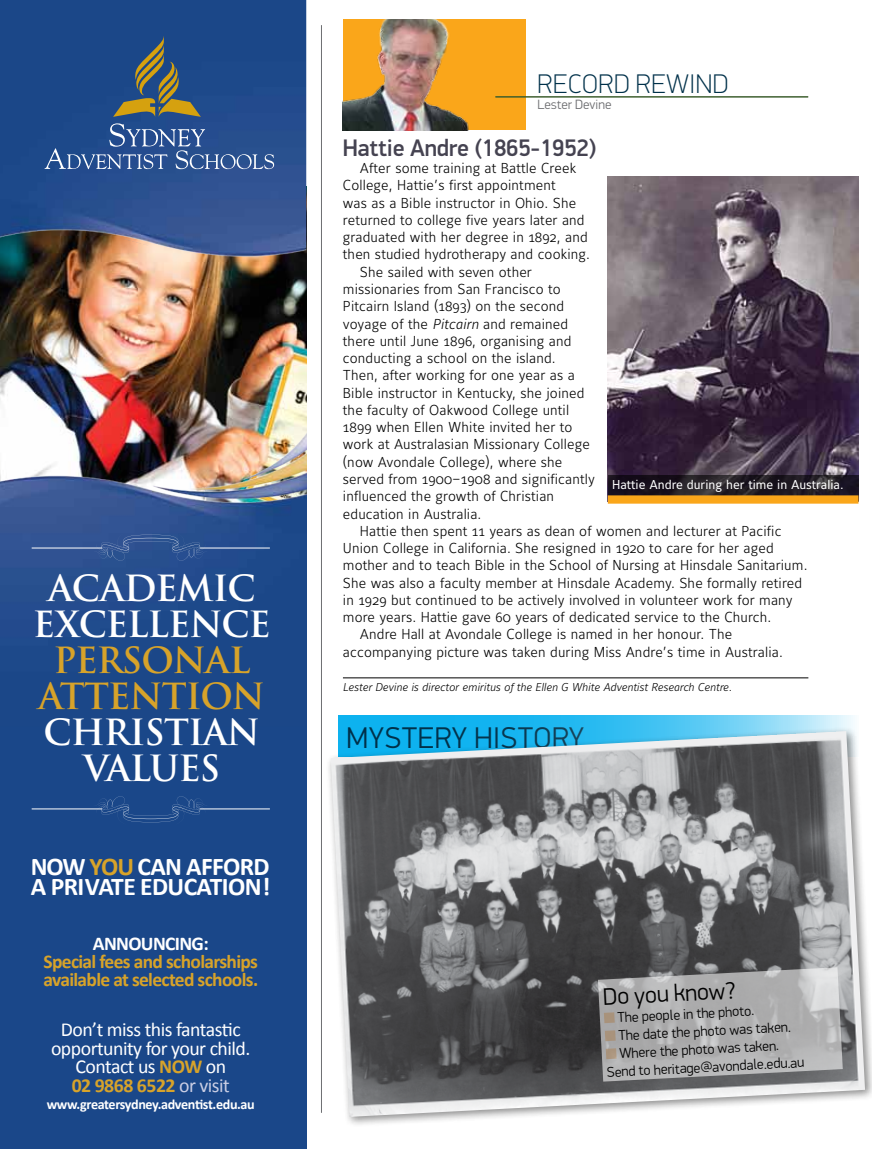
<style>
.page{position:relative;width:872px;height:1149px;background:#fff}
.page>*{position:absolute;margin:0;border:0;box-sizing:border-box;transform-origin:0 0}
.t1{font:700 35.1px/36px "Trajan Pro";letter-spacing:-.025em;color:#fff;text-align:center}
.t2{font:700 35.1px/36px "Trajan Pro";letter-spacing:-.025em;color:#d7a32a;text-align:center}
.t3{font:300 30px "PF Din Display Pro";color:#00314a}
.t4{font:100 27px "PF Din Display Pro";letter-spacing:.02em;color:#00314a}
.t5{font:700 25.5px/20px "Calibri";letter-spacing:-.025em;color:#fff}
.t6{font:500 24px "PF Din Display Pro";letter-spacing:-.01em;color:#454351}
.t7{font:300 24px "PF Din Display Pro";color:#000}
.t8{font:19.8px/18.5px "Calibri";letter-spacing:-.025em;color:#fff;text-align:center}
.t9{font:700 19.5px/18px "Calibri";letter-spacing:-.035em;color:#d7a32a}
.t10{font:700 19.5px "Calibri";letter-spacing:-.035em;color:#fff}
.t11{font:300 14.25px "Maurea";letter-spacing:.01em;color:#000}
.t12{font:300 14.25px "PF Din Display Pro";color:#000}
.t13{font:700 14.1px "Calibri";letter-spacing:-.025em;color:#fff}
.t14{font:300 13.5px "PF Din Display Pro";color:#6d6e71}
.t15{font:12.75px "Maurea Regular Lf";color:#fff}
.t16{font:italic 300 11.25px "Maurea";color:#000}
.s1{color:#d7a32a}
.s2{font-weight:700;color:#d7a32a}
.s3{color:#cacee4}
.s4{font-style:italic}
</style>
<div class="page">
<img style="left:343px;top:20px;width:182px;height:110px">
<hr style="left:321px;top:25px;width:1px;height:1087px;background:#6d6e71">
<hr style="left:495px;top:96px;width:313px;height:1px;background:#3b5d2c">
<hr style="left:343px;top:677px;width:465px;height:1px;background:#000">
<svg style="left:338px;top:715px;width:517px;height:11px;background:#46c3f2"></svg>
<div style="left:326px;top:726px;width:546px;height:401px;background:#000;opacity:.45"></div>
<img style="left:331px;top:730px;width:534px;height:386px">
<svg style="left:598px;top:966px;width:244px;height:115px;background:#a8a8a9"></svg>
<img style="left:0;top:342px;width:306px;height:37px">
<img style="left:0;top:379px;width:306px;height:347px">
<div style="left:0;top:726px;width:306px;height:422px;background:#1a4789"></div>
<img style="left:0;top:0;width:306px;height:342px">
<svg style="left:113px;top:36px;width:88px;height:81px;background:#485d6b"></svg>
<svg style="left:45px;top:123px;width:229px;height:46px;background:#3c609a"></svg>
<hr style="left:32px;top:547px;width:70px;height:1px;background:#fff">
<hr style="left:200px;top:547px;width:70px;height:1px;background:#fff">
<svg style="left:93px;top:531px;width:115px;height:29px;background:#325693"></svg>
<hr style="left:32px;top:808px;width:70px;height:1px;background:#fff">
<hr style="left:200px;top:808px;width:70px;height:1px;background:#fff">
<svg style="left:93px;top:795px;width:115px;height:29px;background:#224d8d"></svg>
<img style="left:607px;top:177px;width:251px;height:324px">
<svg style="left:608px;top:475px;width:250px;height:20px;background:#211b24"></svg>
<div style="left:608px;top:495px;width:250px;height:8px;background:#faa61a"></div>
<h1 class="t1" style="left:33px;top:570px;width:239px">ACADEMIC<br>EXCELLENCE</h1>
<h1 class="t2" style="left:39px;top:642px;width:228px">PERSONAL<br>ATTENTION</h1>
<h1 class="t1" style="left:43px;top:714px;width:218px">CHRISTIAN<br>VALUES</h1>
<h3 class="t5" style="left:31px;top:855px;width:241px">NOW <span class="s1">YOU</span> CAN AFFORD<br>A PRIVATE EDUCATION!</h3>
<h3 class="t10" style="left:93px;top:931px;width:117px">ANNOUNCING:</h3>
<h3 class="t9" style="left:43px;top:951px;width:216px">Special fees and scholarships available at selected schools.</h3>
<h3 class="t8" style="left:51px;top:1019px;width:201px">Don’t miss this fantastic opportunity for your child.<br>Contact us <span class="s2">NOW</span> on<br><span class="s2">02 9868 6522</span> <span class="s3">or visit</span></h3>
<p class="t13" style="left:47px;top:1095px;width:210px">www.greatersydney.adventist.edu.au</p>
<h3 class="t4" style="left:537px;top:68px;width:192px">RECORD REWIND</h3>
<p class="t14" style="left:537px;top:97px;width:76px">Lester Devine</p>
<h3 class="t6" style="left:343px;top:133px;width:255px">Hattie Andre (1865-1952)</h3>
<p class="t11" style="left:360px;top:160px;width:218px">After some training at Battle Creek</p>
<p class="t11" style="left:343px;top:177px;width:214px">College, Hattie’s first appointment</p>
<p class="t11" style="left:343px;top:195px;width:235px">was as a Bible instructor in Ohio. She</p>
<p class="t11" style="left:343px;top:212px;width:243px">returned to college five years later and</p>
<p class="t11" style="left:343px;top:229px;width:246px">graduated with her degree in 1892, and</p>
<p class="t11" style="left:343px;top:246px;width:248px">then studied hydrotherapy and cooking.</p>
<p class="t11" style="left:360px;top:264px;width:173px">She sailed with seven other</p>
<p class="t11" style="left:343px;top:281px;width:219px">missionaries from San Francisco to</p>
<p class="t11" style="left:343px;top:298px;width:223px">Pitcairn Island (1893) on the second</p>
<p class="t11" style="left:343px;top:315px;width:227px">voyage of the <span class="s4">Pitcairn</span> and remained</p>
<p class="t11" style="left:343px;top:333px;width:230px">there until June 1896, organising and</p>
<p class="t11" style="left:343px;top:350px;width:214px">conducting a school on the island.</p>
<p class="t11" style="left:343px;top:367px;width:233px">Then, after working for one year as a</p>
<p class="t11" style="left:343px;top:384px;width:243px">Bible instructor in Kentucky, she joined</p>
<p class="t11" style="left:343px;top:402px;width:228px">the faculty of Oakwood College until</p>
<p class="t11" style="left:343px;top:419px;width:231px">1899 when Ellen White invited her to</p>
<p class="t11" style="left:343px;top:436px;width:248px">work at Australasian Missionary College</p>
<p class="t11" style="left:343px;top:453px;width:221px">(now Avondale College), where she</p>
<p class="t11" style="left:343px;top:471px;width:253px">served from 1900–1908 and significantly</p>
<p class="t11" style="left:343px;top:488px;width:213px">influenced the growth of Christian</p>
<p class="t11" style="left:343px;top:505px;width:140px">education in Australia.</p>
<p class="t11" style="left:360px;top:522px;width:423px">Hattie then spent 11 years as dean of women and lecturer at Pacific</p>
<p class="t11" style="left:343px;top:540px;width:432px">Union College in California. She resigned in 1920 to care for her aged</p>
<p class="t11" style="left:343px;top:557px;width:466px">mother and to teach Bible in the School of Nursing at Hinsdale Sanitarium.</p>
<p class="t11" style="left:343px;top:574px;width:461px">She was also a faculty member at Hinsdale Academy. She formally retired</p>
<p class="t11" style="left:343px;top:591px;width:451px">in 1929 but continued to be actively involved in volunteer work for many</p>
<p class="t11" style="left:343px;top:609px;width:430px">more years. Hattie gave 60 years of dedicated service to the Church.</p>
<p class="t11" style="left:360px;top:626px;width:374px">Andre Hall at Avondale College is named in her honour. The</p>
<p class="t11" style="left:343px;top:643px;width:441px">accompanying picture was taken during Miss Andre’s time in Australia.</p>
<p class="t16" style="left:343px;top:680px;width:390px">Lester Devine is director emiritus of the Ellen G White Adventist Research Centre.</p>
<p class="t15" style="left:612px;top:477px;width:233px">Hattie Andre during her time in Australia.</p>
<h2 class="t3" style="left:346px;top:719px;width:40px">Mystery</h2>
<h2 class="t3" style="left:474px;top:719px;width:35px">history</h2>
<h3 class="t7" style="left:602px;top:982px;width:135px;rotate:-3deg">Do you know?</h3>
<p class="t12" style="left:617px;top:1009px;width:138px;rotate:-3deg">The people in the photo.</p>
<p class="t12" style="left:618px;top:1027px;width:174px;rotate:-3deg">The date the photo was taken.</p>
<p class="t12" style="left:619px;top:1045px;width:161px;rotate:-3deg">Where the photo was taken.</p>
<p class="t12" style="left:606px;top:1063px;width:199px;rotate:-3deg">Send to heritage@avondale.edu.au</p>
</div>
